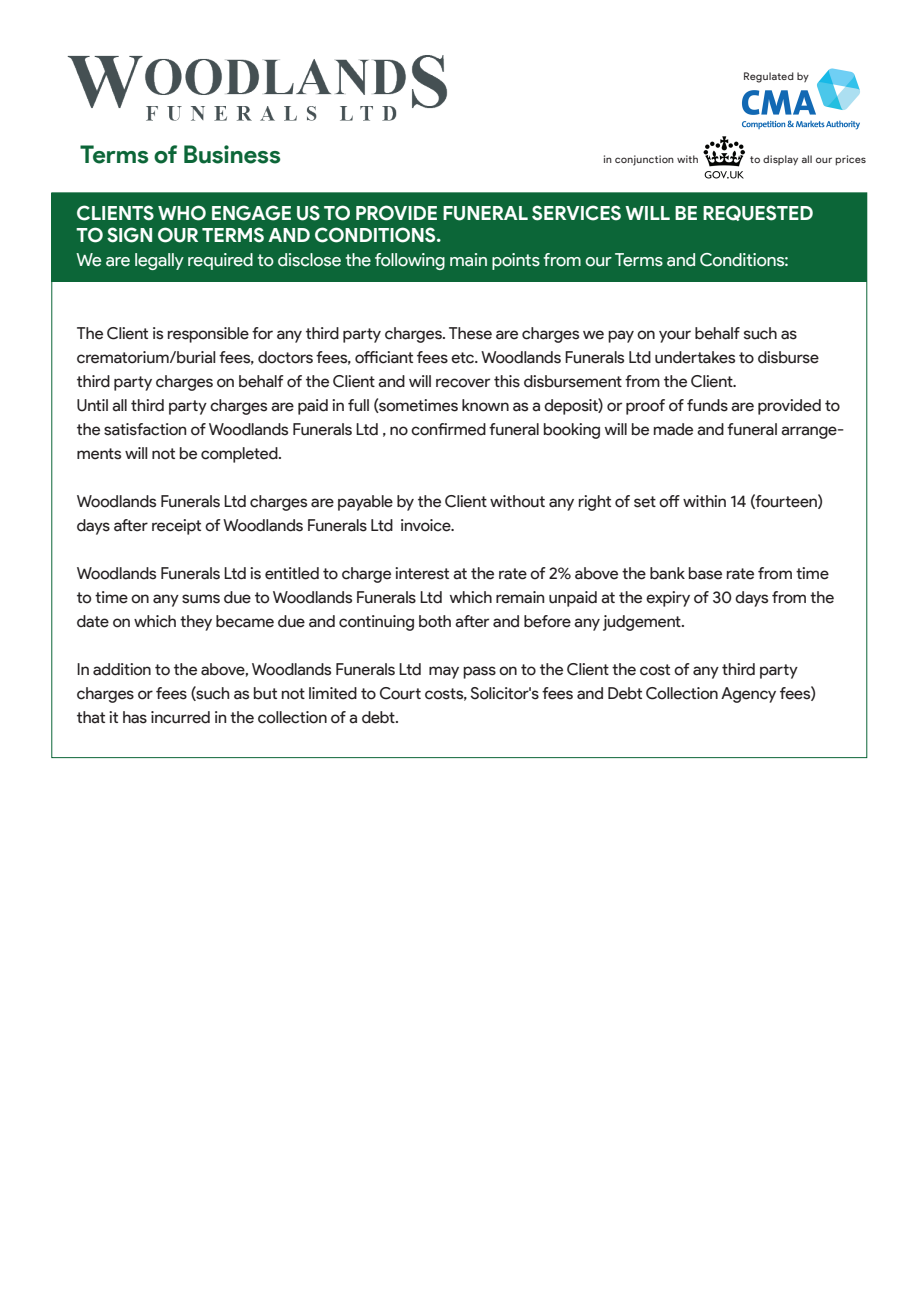
<style>
.page{position:relative;width:919px;height:1289px;background:#fff}
.page>*{position:absolute;margin:0;border:0;box-sizing:border-box;transform-origin:0 0}
.t1{font:700 24.3px "Product Sans";color:#0c6638}
.t2{font:700 19.5px/22.5px "Product Sans";color:#fff}
.t3{font:18px "Product Sans";color:#fff}
.t4{font:16.5px/24px "Product Sans";color:#231f20}
.t5{font:10.5px "Product Sans";letter-spacing:.045em;color:#231f20}
</style>
<div class="page">
<img style="left:703px;top:136px;width:43px;height:43px">
<div style="left:52px;top:193px;width:814px;height:88px;background:#0c6638"></div>
<img style="left:67px;top:55px;width:381px;height:66px">
<img style="left:741px;top:68px;width:119px;height:62px">
<h1 class="t1" style="left:80px;top:140px;width:202px">Terms of Business</h1>
<p class="t5" style="left:743px;top:70px;width:67px">Regulated by</p>
<p class="t5" style="left:603px;top:154px;width:97px">in conjunction with</p>
<p class="t5" style="left:750px;top:154px;width:117px">to display all our prices</p>
<p class="t2" style="left:77px;top:202px;width:738px">CLIENTS WHO ENGAGE US TO PROVIDE FUNERAL SERVICES WILL BE REQUESTED<br>TO SIGN OUR TERMS AND CONDITIONS.</p>
<p class="t3" style="left:77px;top:250px;width:713px">We are legally required to disclose the following main points from our Terms and Conditions:</p>
<p class="t4" style="left:77px;top:321px;width:768px">The Client is responsible for any third party charges. These are charges we pay on your behalf such as crematorium/burial fees, doctors fees, officiant fees etc. Woodlands Funerals Ltd undertakes to disburse third party charges on behalf of the Client and will recover this disbursement from the Client.<br>Until all third party charges are paid in full (sometimes known as a deposit) or proof of funds are provided to the satisfaction of Woodlands Funerals Ltd , no confirmed funeral booking will be made and funeral arrange&shy;ments will not be completed.</p>
<p class="t4" style="left:77px;top:489px;width:748px">Woodlands Funerals Ltd charges are payable by the Client without any right of set off within 14 (fourteen) days after receipt of Woodlands Funerals Ltd invoice.</p>
<p class="t4" style="left:77px;top:561px;width:758px">Woodlands Funerals Ltd is entitled to charge interest at the rate of 2% above the bank base rate from time to time on any sums due to Woodlands Funerals Ltd which remain unpaid at the expiry of 30 days from the date on which they became due and continuing both after and before any judgement.</p>
<p class="t4" style="left:77px;top:657px;width:740px">In addition to the above, Woodlands Funerals Ltd may pass on to the Client the cost of any third party charges or fees (such as but not limited to Court costs, Solicitor's fees and Debt Collection Agency fees) that it has incurred in the collection of a debt.</p>
</div>
